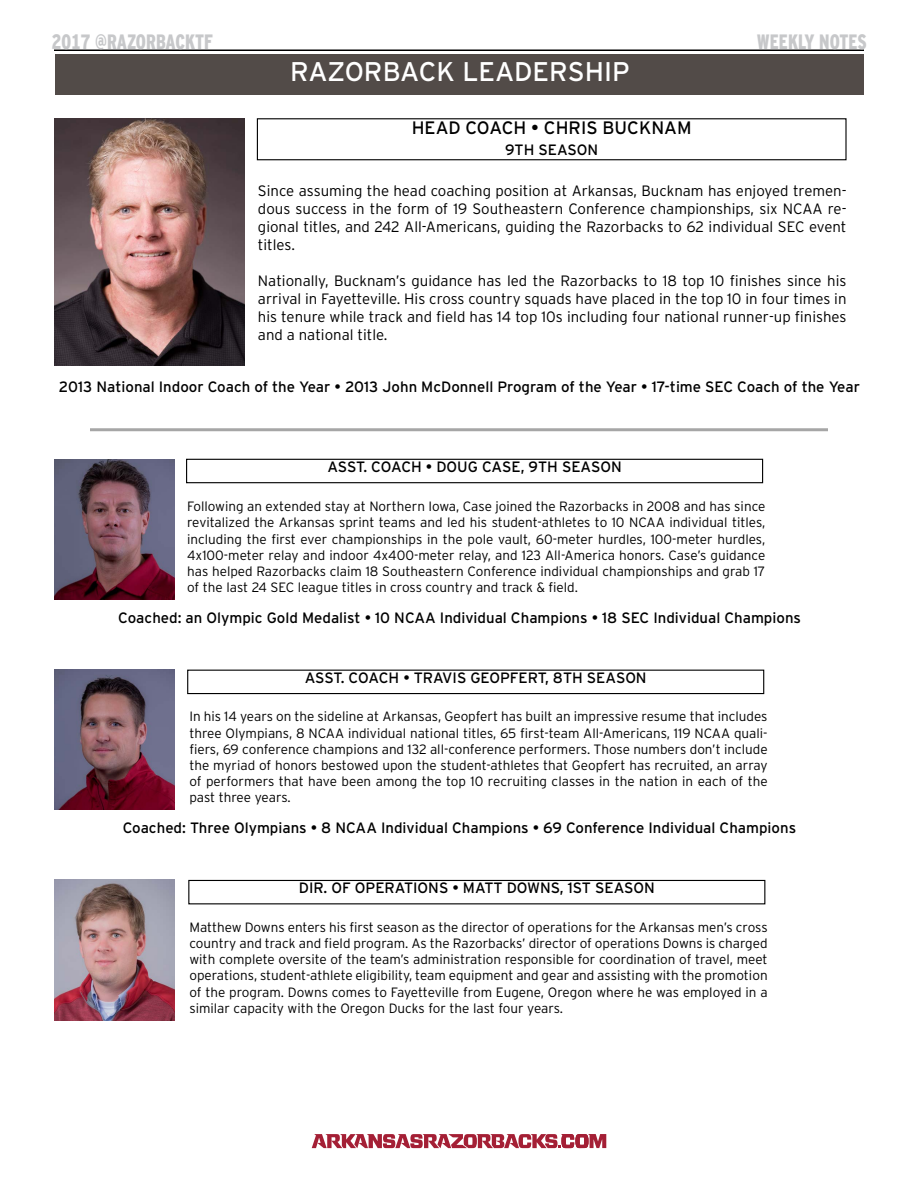
<style>
.page{position:relative;width:918px;height:1188px;background:#fff}
.page>*{position:absolute;margin:0;border:0;box-sizing:border-box;transform-origin:0 0}
.t1{font:27px "Interstate";color:#fff}
.t2{font:900 20.7px "Interstate Cond Mono";color:#c7c8ca;scale:.87 1}
.t3{font:18px "Interstate";color:#000}
.t4{font:300 15px/18px "Interstate";color:#000;text-align:justify}
.t5{font:15px "Interstate";color:#000}
.t6{font:300 13.5px/16.2px "Interstate";color:#000;text-align:justify}
</style>
<div class="page">
<hr style="left:54px;top:50px;width:810px;height:1px;background:#000">
<svg style="left:312px;top:1134px;width:294px;height:14px"></svg>
<div style="left:56px;top:54px;width:808px;height:41px;background:#524b48"></div>
<img style="left:55px;top:119px;width:190px;height:246px">
<div style="left:257px;top:118px;width:590px;height:42px;border:1px solid #000"></div>
<img style="left:55px;top:459px;width:120px;height:141px">
<img style="left:55px;top:670px;width:120px;height:140px">
<img style="left:55px;top:880px;width:120px;height:140px">
<div style="left:186px;top:459px;width:577px;height:24px;border:1px solid #000"></div>
<div style="left:187px;top:670px;width:577px;height:24px;border:1px solid #000"></div>
<div style="left:188px;top:880px;width:577px;height:24px;border:1px solid #000"></div>
<hr style="left:90px;top:428px;width:738px;height:3px;background:#000">
<h2 class="t2" style="left:52px;top:30px;width:187px">2017 @RAZORBACKTF</h2>
<h2 class="t2" style="left:757px;top:30px;width:128px">WEEKLY NOTES</h2>
<p class="t1" style="left:290px;top:55px;width:341px">RAZORBACK LEADERSHIP</p>
<p class="t3" style="left:412px;top:116px;width:281px">HEAD COACH • CHRIS BUCKNAM</p>
<p class="t5" style="left:505px;top:141px;width:95px">9TH SEASON</p>
<p class="t4" style="left:258px;top:181px;width:590px">Since assuming the head coaching position at Arkansas, Bucknam has enjoyed tremen&shy;dous success in the form of 19 Southeastern Conference championships, six NCAA re&shy;gional titles, and 242 All-Americans, guiding the Razorbacks to 62 individual SEC event titles.</p>
<p class="t4" style="left:258px;top:271px;width:590px">Nationally, Bucknam’s guidance has led the Razorbacks to 18 top 10 finishes since his arrival in Fayetteville. His cross country squads have placed in the top 10 in four times in his tenure while track and field has 14 top 10s including four national runner-up finishes and a national title.</p>
<p class="t5" style="left:59px;top:377px;width:802px">2013 National Indoor Coach of the Year • 2013 John McDonnell Program of the Year • 17-time SEC Coach of the Year</p>
<p class="t5" style="left:327px;top:457px;width:296px">ASST. COACH • DOUG CASE, 9TH SEASON</p>
<p class="t6" style="left:187px;top:498px;width:580px">Following an extended stay at Northern Iowa, Case joined the Razorbacks in 2008 and has since revitalized the Arkansas sprint teams and led his student-athletes to 10 NCAA individual titles, including the first ever championships in the pole vault, 60-meter hurdles, 100-meter hurdles, 4x100-meter relay and indoor 4x400-meter relay, and 123 All-America honors. Case’s guidance has helped Razorbacks claim 18 Southeastern Conference individual championships and grab 17 of the last 24 SEC league titles in cross country and track &amp; field.</p>
<p class="t5" style="left:118px;top:609px;width:684px">Coached: an Olympic Gold Medalist • 10 NCAA Individual Champions • 18 SEC Individual Champions</p>
<p class="t5" style="left:305px;top:668px;width:343px">ASST. COACH • TRAVIS GEOPFERT, 8TH SEASON</p>
<p class="t6" style="left:189px;top:709px;width:580px">In his 14 years on the sideline at Arkansas, Geopfert has built an impressive resume that includes three Olympians, 8 NCAA individual national titles, 65 first-team All-Americans, 119 NCAA quali&shy;fiers, 69 conference champions and 132 all-conference performers. Those numbers don’t include the myriad of honors bestowed upon the student-athletes that Geopfert has recruited, an array of performers that have been among the top 10 recruiting classes in the nation in each of the past three years.</p>
<p class="t5" style="left:123px;top:819px;width:675px">Coached: Three Olympians • 8 NCAA Individual Champions • 69 Conference Individual Champions</p>
<p class="t5" style="left:299px;top:879px;width:358px">DIR. OF OPERATIONS • MATT DOWNS, 1ST SEASON</p>
<p class="t6" style="left:189px;top:919px;width:580px">Matthew Downs enters his first season as the director of operations for the Arkansas men’s cross country and track and field program. As the Razorbacks’ director of operations Downs is charged with complete oversite of the team’s administration responsible for coordination of travel, meet operations, student-athlete eligibility, team equipment and gear and assisting with the promotion of the program. Downs comes to Fayetteville from Eugene, Oregon where he was employed in a similar capacity with the Oregon Ducks for the last four years.</p>
</div>
